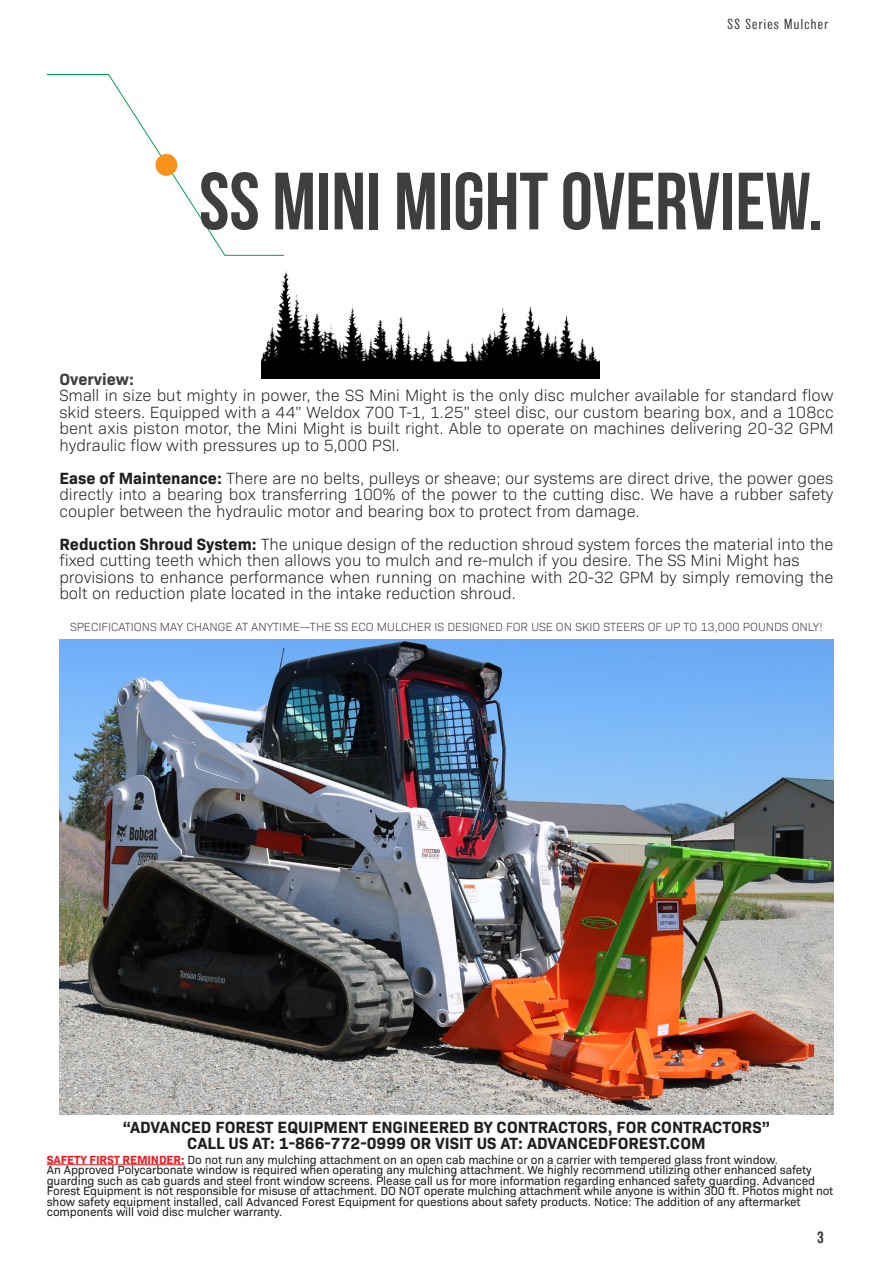
<style>
.page{position:relative;width:893px;height:1263px;background:#fff}
.page>*{position:absolute;margin:0;border:0;box-sizing:border-box;transform-origin:0 0}
.Text_Left{font:81px "Bebas Neue";color:#3e3e3f}
.Message_Text{font:300 16.5px/16.5px "Bio Sans";color:#231f20}
.Paragraph_Text_Black{font:300 16.5px/16.5px "Bio Sans";letter-spacing:.005em;color:#231f20;text-align:justify}
._2018-2019{font:700 16.5px "Bio Sans";color:#231f20}
.Message_Text-2{font:700 16.5px "Bio Sans";color:#3e3e3f}
.t1{font:500 15px "Balboa";color:#3e3e3f}
.t2{font:200 13.5px "Balboa";letter-spacing:.1em;color:#3e3e3f}
._2018-2019-2{font:12px/10.5px "Bio Sans";letter-spacing:-.01em;color:#231f20}
.Message_Text-3{font:300 12px "Bio Sans";color:#3e3e3f}
.s1{font-weight:700}
.s2{font-weight:700;color:#ee1d23}
</style>
<div class="page">
<svg style="left:46px;top:74px;width:239px;height:182px"></svg>
<div style="left:155px;top:154px;width:22px;height:22px;background:#f7931d;border-radius:50%"></div>
<img style="left:262px;top:271px;width:337px;height:107px">
<hr style="left:47px;top:1164px;width:138px;height:1px;background:#ee1d23">
<img style="left:59px;top:639px;width:775px;height:476px">
<p class="t2" style="left:728px;top:17px;width:102px">SS Series Mulcher</p>
<p class="Text_Left" style="left:199px;top:157px;width:625px">SS MINI MIGHT OVERVIEW.</p>
<p class="Message_Text-2" style="left:59px;top:366px;width:76px">Overview:</p>
<p class="Paragraph_Text_Black" style="left:59px;top:386px;width:776px">Small in size but mighty in power, the SS Mini Might is the only disc mulcher available for standard flow skid steers. Equipped with a 44” Weldox 700 T-1, 1.25” steel disc, our custom bearing box, and a 108cc bent axis piston motor, the Mini Might is built right. Able to operate on machines delivering 20-32 GPM hydraulic flow with pressures up to 5,000 PSI.</p>
<p class="Message_Text" style="left:59px;top:468px;width:776px;text-align:justify"><span class="s1">Ease of Maintenance:</span> There are no belts, pulleys or sheave; our systems are direct drive, the power goes directly into a bearing box transferring 100% of the power to the cutting disc. We have a rubber safety coupler between the hydraulic motor and bearing box to protect from damage.</p>
<p class="Message_Text" style="left:59px;top:534px;width:776px"><span class="s1">Reduction Shroud System:</span> The unique design of the reduction shroud system forces the material into the fixed cutting teeth which then allows you to mulch and re-mulch if you desire. The SS Mini Might has</p>
<p class="Message_Text" style="left:59px;top:567px;width:776px">provisions to enhance performance when running on machine with 20-32 GPM by simply removing the bolt on reduction plate located in the intake reduction shroud.</p>
<p class="Message_Text-3" style="left:70px;top:618px;width:754px">SPECIFICATIONS MAY CHANGE AT ANYTIME—THE SS ECO MULCHER IS DESIGNED FOR USE ON SKID STEERS OF UP TO 13,000 POUNDS ONLY!</p>
<p class="_2018-2019" style="left:123px;top:1114px;width:649px">“ADVANCED FOREST EQUIPMENT ENGINEERED BY CONTRACTORS, FOR CONTRACTORS”</p>
<p class="_2018-2019" style="left:187px;top:1131px;width:520px">CALL US AT: 1-866-772-0999 OR VISIT US AT: ADVANCEDFOREST.COM</p>
<p class="_2018-2019-2" style="left:47px;top:1153px;width:733px"><span class="s2">SAFETY FIRST REMINDER:</span> Do not run any mulching attachment on an open cab machine or on a carrier with tempered glass front window.</p>
<p class="_2018-2019-2" style="left:47px;top:1164px;width:788px">An Approved Polycarbonate window is required when operating any mulching attachment. We highly recommend utilizing other enhanced safety guarding such as cab guards and steel front window screens. Please call us for more information regarding enhanced safety guarding. Advanced Forest Equipment is not responsible for misuse of attachment. DO NOT operate mulching attachment while anyone is within 300 ft. Photos might not show safety equipment installed, call Advanced Forest Equipment for questions about safety products. Notice: The addition of any aftermarket</p>
<p class="_2018-2019-2" style="left:47px;top:1206px;width:237px">components will void disc mulcher warranty.</p>
<p class="t1" style="left:817px;top:1229px;width:8px">3</p>
</div>
